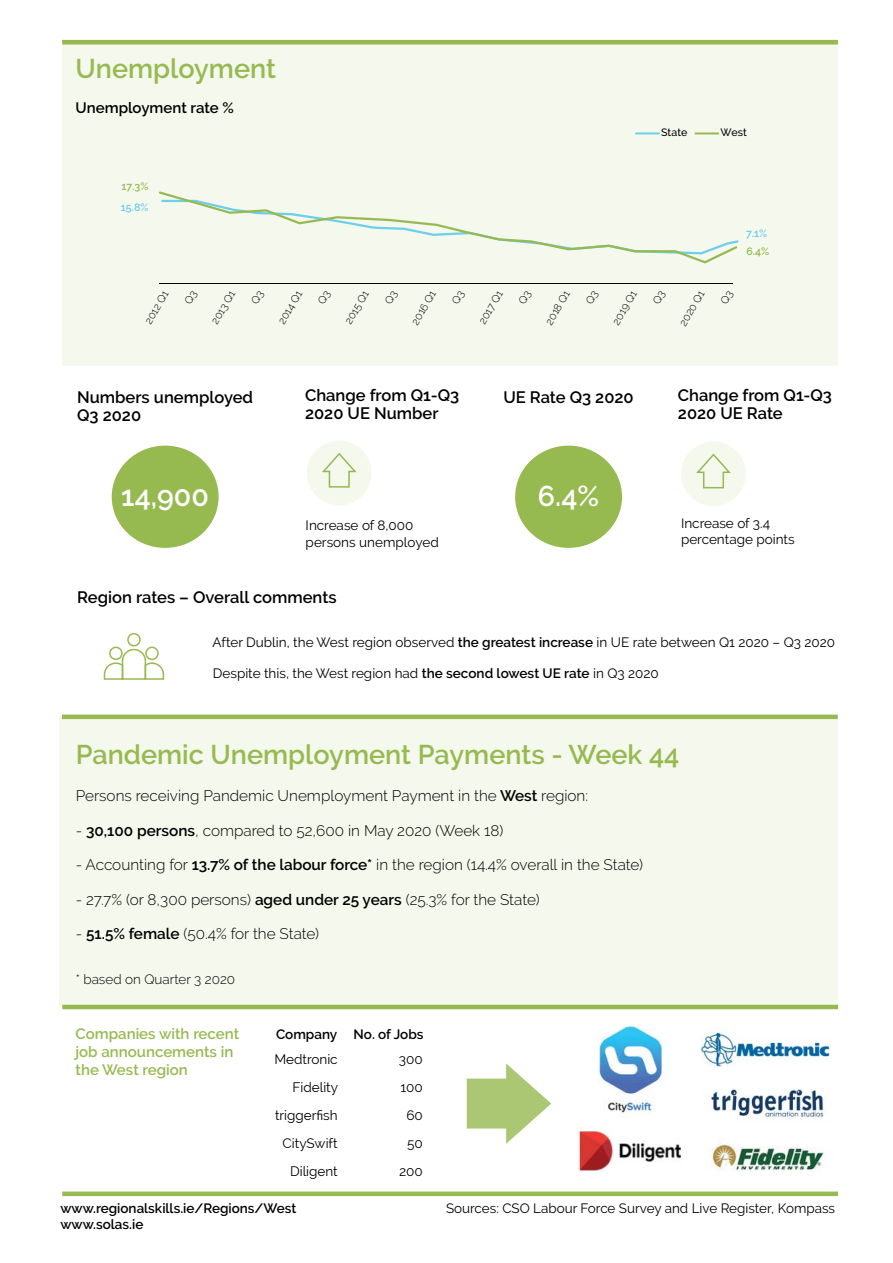
<style>
.page{position:relative;width:893px;height:1263px;background:#fff}
.page>*{position:absolute;margin:0;border:0;box-sizing:border-box;transform-origin:0 0}
.t1{font:600 28.5px "Raleway";color:#fff}
.t2{font:600 27px "Raleway";color:#97ba50}
.t3{font:600 16.5px/18px "Raleway";color:#000}
.t4{font:300 15.3px "Raleway";color:#000}
.t5{font:600 15px/18px "Raleway";color:#97ba50}
.t6{font:600 15px "Raleway";color:#000}
.t7{font:13.5px/16.2px "Raleway";color:#000}
.t8{font:600 13.5px "Raleway";color:#000}
.t9{font:13.5px "Raleway";color:#000}
.t10{font:300 13.5px "Raleway";color:#000}
.t11{font:300 10.65px "Raleway";color:#000}
.t12{font:500 10.65px "Raleway";letter-spacing:-.01em;color:#000}
.t13{font:600 10.65px "Raleway";color:#6ccfeb}
.t14{font:600 10.65px "Raleway";color:#97ba50}
.s1{font-weight:600}
</style>
<div class="page">
<img style="left:682px;top:1143px;width:157px;height:54px">
<img style="left:597px;top:1025px;width:68px;height:88px">
<img style="left:577px;top:1127px;width:111px;height:49px">
<img style="left:702px;top:1032px;width:128px;height:35px">
<div style="left:62px;top:1191px;width:776px;height:5px;background:#97ba50"></div>
<div style="left:60px;top:717px;width:778px;height:290px;background:#f4f8ed"></div>
<div style="left:62px;top:39px;width:776px;height:326px;background:#f4f8ed"></div>
<hr style="left:635px;top:132px;width:25px;height:2px;background:#6ccfeb">
<hr style="left:694px;top:132px;width:25px;height:2px;background:#97ba50">
<hr style="left:160px;top:283px;width:573px;height:1px;background:#000">
<svg style="left:159px;top:191px;width:580px;height:73px"></svg>
<hr style="left:62px;top:1005px;width:776px;height:4px;background:#97ba50">
<div style="left:62px;top:714px;width:776px;height:5px;background:#97ba50"></div>
<hr style="left:62px;top:40px;width:776px;height:4px;background:#97ba50">
<svg style="left:467px;top:1063px;width:84px;height:81px"></svg>
<div style="left:112px;top:446px;width:107px;height:102px;background:#97ba50;border-radius:50%"></div>
<div style="left:515px;top:446px;width:107px;height:102px;background:#97ba50;border-radius:50%"></div>
<div style="left:127px;top:633px;width:14px;height:13px;border:2px solid #97ba50;border-radius:50%"></div>
<div style="left:145px;top:647px;width:14px;height:13px;border:2px solid #97ba50;border-radius:50%"></div>
<div style="left:109px;top:647px;width:14px;height:13px;border:2px solid #97ba50;border-radius:50%"></div>
<svg style="left:103px;top:648px;width:62px;height:32px"></svg>
<div style="left:681px;top:441px;width:65px;height:65px;background:#f4f8ed;border-radius:50%"></div>
<svg style="left:696px;top:453px;width:35px;height:36px"></svg>
<div style="left:307px;top:441px;width:65px;height:64px;background:#f4f8ed;border-radius:50%"></div>
<svg style="left:322px;top:452px;width:35px;height:36px"></svg>
<img style="left:709px;top:1089px;width:115px;height:29px">
<h2 class="t2" style="left:76px;top:53px;width:202px">Unemployment</h2>
<p class="t6" style="left:76px;top:99px;width:160px">Unemployment rate %</p>
<p class="t14" style="left:121px;top:180px;width:29px">17.3%</p>
<p class="t13" style="left:121px;top:201px;width:29px">15.8%</p>
<p class="t12" style="left:661px;top:127px;width:28px">State</p>
<p class="t12" style="left:721px;top:127px;width:28px">West</p>
<p class="t13" style="left:746px;top:227px;width:23px">7.1%</p>
<p class="t14" style="left:746px;top:245px;width:24px">6.4%</p>
<p class="t11" style="left:142px;top:320px;width:38px;rotate:-60deg">2012 Q1</p>
<p class="t11" style="left:209px;top:320px;width:38px;rotate:-60deg">2013 Q1</p>
<p class="t11" style="left:275px;top:320px;width:38px;rotate:-60deg">2014 Q1</p>
<p class="t11" style="left:342px;top:320px;width:39px;rotate:-60deg">2015 Q1</p>
<p class="t11" style="left:409px;top:321px;width:39px;rotate:-60deg">2016 Q1</p>
<p class="t11" style="left:476px;top:320px;width:38px;rotate:-60deg">2017 Q1</p>
<p class="t11" style="left:543px;top:321px;width:39px;rotate:-60deg">2018 Q1</p>
<p class="t11" style="left:610px;top:321px;width:39px;rotate:-60deg">2019 Q1</p>
<p class="t11" style="left:677px;top:322px;width:40px;rotate:-60deg">2020 Q1</p>
<p class="t3" style="left:77px;top:389px;width:177px">Numbers unemployed<br>Q3 2020</p>
<p class="t3" style="left:305px;top:387px;width:156px">Change from Q1-Q3<br>2020 UE Number</p>
<p class="t3" style="left:503px;top:389px;width:132px">UE Rate Q3 2020</p>
<p class="t3" style="left:678px;top:387px;width:156px">Change from Q1-Q3<br>2020 UE Rate</p>
<h1 class="t1" style="left:121px;top:480px;width:89px">14,900</h1>
<h1 class="t1" style="left:538px;top:479px;width:63px">6.4%</h1>
<p class="t7" style="left:306px;top:517px;width:135px">Increase of 8,000 persons unemployed</p>
<p class="t7" style="left:681px;top:515px;width:115px">Increase of 3.4 percentage points</p>
<p class="t3" style="left:77px;top:588px;width:261px">Region rates – Overall comments</p>
<p class="t7" style="left:213px;top:634px;width:624px">After Dublin, the West region observed <span class="s1">the greatest increase</span> in UE rate between Q1 2020 – Q3 2020</p>
<p class="t7" style="left:213px;top:665px;width:448px">Despite this, the West region had <span class="s1">the second lowest UE rate</span> in Q3 2020</p>
<h2 class="t2" style="left:76px;top:739px;width:605px">Pandemic Unemployment Payments - Week 44</h2>
<p class="t4" style="left:76px;top:787px;width:514px">Persons receiving Pandemic Unemployment Payment in the <span class="s1">West</span> region:</p>
<p class="t4" style="left:76px;top:821px;width:429px">- <span class="s1">30,100 persons</span>, compared to 52,600 in May 2020 (Week 18)</p>
<p class="t4" style="left:76px;top:856px;width:569px">- Accounting for <span class="s1">13.7% of the labour force*</span> in the region (14.4% overall in the State)</p>
<p class="t4" style="left:76px;top:890px;width:465px">- 27.7% (or 8,300 persons) <span class="s1">aged under 25 years</span> (25.3% for the State)</p>
<p class="t4" style="left:76px;top:925px;width:245px">- <span class="s1">51.5% female</span> (50.4% for the State)</p>
<p class="t10" style="left:76px;top:971px;width:161px">* based on Quarter 3 2020</p>
<p class="t5" style="left:76px;top:1024px;width:165px">Companies with recent job announcements in the West region</p>
<p class="t8" style="left:276px;top:1027px;width:149px">Company No. of Jobs</p>
<p class="t9" style="left:274px;top:1051px;width:65px">Medtronic</p>
<p class="t9" style="left:399px;top:1051px;width:25px">300</p>
<p class="t9" style="left:293px;top:1079px;width:47px">Fidelity</p>
<p class="t9" style="left:400px;top:1079px;width:24px">100</p>
<p class="t9" style="left:275px;top:1107px;width:64px">triggerfish</p>
<p class="t9" style="left:406px;top:1107px;width:18px">60</p>
<p class="t9" style="left:283px;top:1135px;width:57px">CitySwift</p>
<p class="t9" style="left:407px;top:1135px;width:17px">50</p>
<p class="t9" style="left:290px;top:1163px;width:49px">Diligent</p>
<p class="t9" style="left:399px;top:1163px;width:25px">200</p>
<p class="t8" style="left:60px;top:1200px;width:237px">www.regionalskills.ie/Regions/West</p>
<p class="t7" style="left:446px;top:1200px;width:390px">Sources: CSO Labour Force Survey and Live Register, Kompass</p>
<p class="t8" style="left:60px;top:1217px;width:84px">www.solas.ie</p>
</div>
